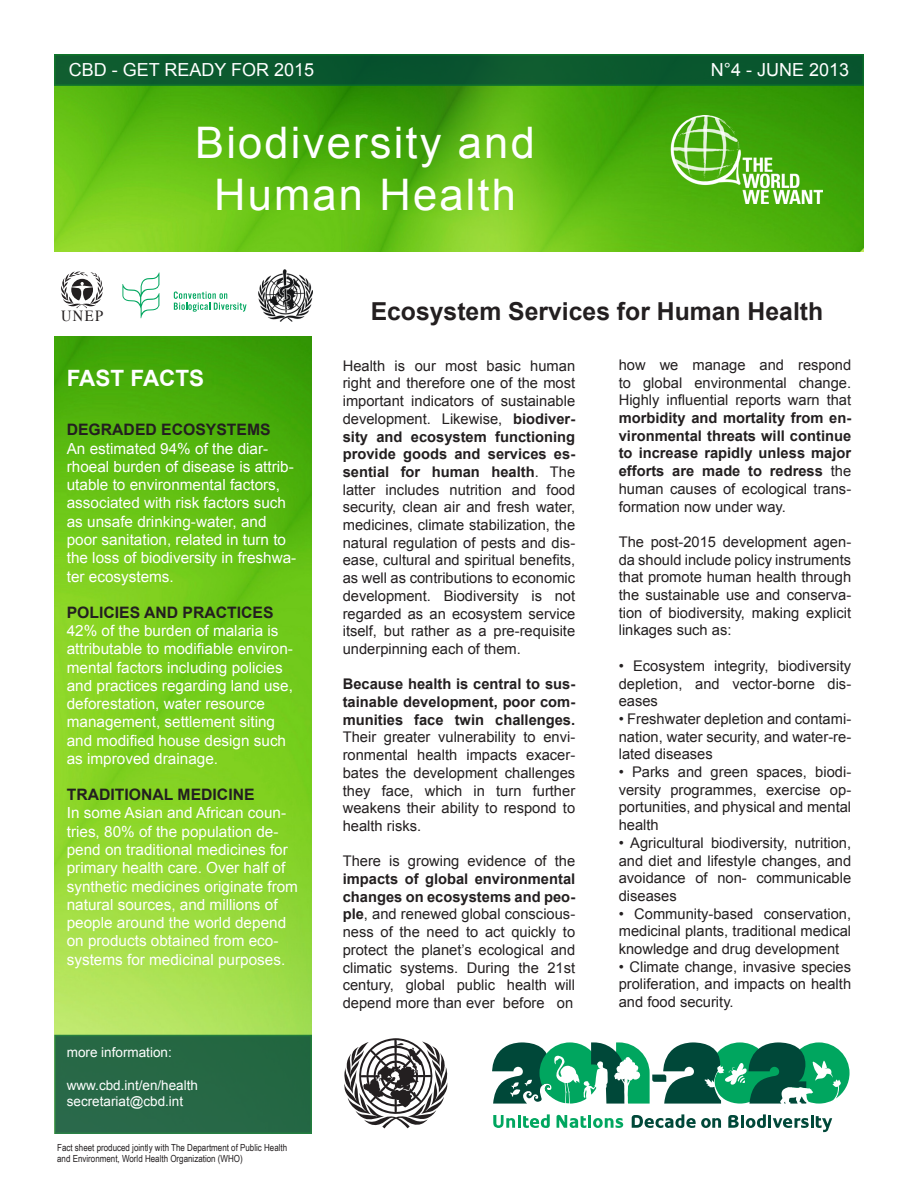
<style>
.page{position:relative;width:918px;height:1188px;background:#fff}
.page>*{position:absolute;margin:0;border:0;box-sizing:border-box;transform-origin:0 0}
.t1{font:43.5px "Arial";letter-spacing:.05em;color:#fff}
.t2{font:700 24.75px "Arial";color:#231f20}
.t3{font:700 22.5px "Arial";color:#fff}
.t4{font:18px "Arial";color:#fff}
.t5{font:700 15.75px "Arial";color:#231f20}
.t6{font:15.45px "Times";color:#231f20;scale:.94 1}
.t7{font:15.3px/18.3px "Arial";color:#fff}
.t8{font:14.7px/17.7px "Arial";color:#231f20;text-align:justify}
.t9{font:13.5px "Arial";color:#fff}
.t10{font:9.75px "Arial Narrow";color:#231f20}
.s1{font-weight:700}
</style>
<div class="page">
<img style="left:54px;top:86px;width:810px;height:166px">
<img style="left:54px;top:337px;width:258px;height:698px">
<div style="left:54px;top:54px;width:810px;height:32px;background:#0a582e;border:2px solid #063"></div>
<svg style="left:122px;top:273px;width:37px;height:45px"></svg>
<svg style="left:174px;top:292px;width:73px;height:20px"></svg>
<svg style="left:492px;top:1042px;width:358px;height:62px"></svg>
<svg style="left:493px;top:1114px;width:57px;height:14px"></svg>
<svg style="left:557px;top:1115px;width:66px;height:13px"></svg>
<svg style="left:632px;top:1114px;width:89px;height:14px"></svg>
<svg style="left:728px;top:1114px;width:104px;height:18px"></svg>
<svg style="left:344px;top:1038px;width:104px;height:90px"></svg>
<div style="left:54px;top:1035px;width:258px;height:99px;background:#266845;border:2px solid #063"></div>
<img style="left:668px;top:116px;width:155px;height:87px">
<svg style="left:61px;top:271px;width:42px;height:37px"></svg>
<img style="left:258px;top:269px;width:54px;height:52px">
<p class="t4" style="left:69px;top:58px;width:247px">CBD - GET READY FOR 2015</p>
<p class="t1" style="left:195px;top:114px;width:341px">Biodiversity and</p>
<p class="t1" style="left:214px;top:166px;width:303px">Human Health</p>
<p class="t4" style="left:711px;top:57px;width:140px">N°4 - JUNE 2013</p>
<p class="t6" style="left:61px;top:306px;width:46px">UNEP</p>
<p class="t3" style="left:67px;top:364px;width:139px">FAST FACTS</p>
<p class="t5" style="left:67px;top:419px;width:205px">DEGRADED ECOSYSTEMS</p>
<p class="t7" style="left:67px;top:439px;width:231px">An estimated 94% of the diar&shy;rhoeal burden of disease is attrib&shy;utable to environmental factors, associated with risk factors such as unsafe drinking-water, and poor sanitation, related in turn to the loss of biodiversity in freshwa&shy;ter ecosystems.</p>
<p class="t5" style="left:67px;top:602px;width:208px">POLICIES AND PRACTICES</p>
<p class="t7" style="left:67px;top:622px;width:228px">42% of the burden of malaria is attributable to modifiable environ&shy;mental factors including policies and practices regarding land use, deforestation, water resource management, settlement siting and modified house design such as improved drainage.</p>
<p class="t5" style="left:67px;top:784px;width:189px">TRADITIONAL MEDICINE</p>
<p class="t7" style="left:67px;top:804px;width:233px">In some Asian and African coun&shy;tries, 80% of the population de&shy;pend on traditional medicines for primary health care. Over half of synthetic medicines originate from natural sources, and millions of people around the world depend on products obtained from eco&shy;systems for medicinal purposes.</p>
<p class="t9" style="left:67px;top:1044px;width:107px">more information:</p>
<p class="t9" style="left:67px;top:1076px;width:133px">www.cbd.int/en/health</p>
<p class="t9" style="left:67px;top:1092px;width:118px">secretariat@cbd.int</p>
<p class="t10" style="left:57px;top:1140px;width:232px">Fact sheet produced jointly with The Department of Public Health</p>
<p class="t10" style="left:57px;top:1152px;width:187px">and Environment, World Health Organization (WHO)</p>
<p class="t2" style="left:371px;top:295px;width:454px">Ecosystem Services for Human Health</p>
<p class="t8" style="left:343px;top:357px;width:234px">Health is our most basic human right and therefore one of the most important indicators of sustainable development. Likewise, <span class="s1">biodiver&shy;sity and ecosystem functioning provide goods and services es&shy;sential for human health</span>. The latter includes nutrition and food security, clean air and fresh water, medicines, climate stabilization, the natural regulation of pests and dis&shy;ease, cultural and spiritual benefits, as well as contributions to economic development. Biodiversity is not regarded as an ecosystem service itself, but rather as a pre-requisite underpinning each of them.</p>
<p class="t8" style="left:343px;top:675px;width:234px"><span class="s1">Because health is central to sus&shy;tainable development, poor com&shy;munities face twin challenges.<br></span>Their greater vulnerability to envi&shy;ronmental health impacts exacer&shy;bates the development challenges they face, which in turn further weakens their ability to respond to health risks.</p>
<p class="t8" style="left:343px;top:852px;width:234px">There is growing evidence of the <span class="s1">impacts of global environmental changes on ecosystems and peo&shy;ple</span>, and renewed global conscious&shy;ness of the need to act quickly to protect the planet’s ecological and climatic systems. During the 21st century, global public health will depend more than ever before on</p>
<p class="t8" style="left:619px;top:356px;width:234px">how we manage and respond to global environmental change.<br>Highly influential reports warn that <span class="s1">morbidity and mortality from en&shy;vironmental threats will continue to increase rapidly unless major efforts are made to redress</span> the human causes of ecological trans&shy;formation now under way.</p>
<p class="t8" style="left:619px;top:533px;width:234px">The post-2015 development agen&shy;da should include policy instruments that promote human health through the sustainable use and conserva&shy;tion of biodiversity, making explicit linkages such as:</p>
<p class="t8" style="left:619px;top:657px;width:234px">• Ecosystem integrity, biodiversity depletion, and vector-borne dis&shy;eases</p>
<p class="t8" style="left:619px;top:710px;width:234px">• Freshwater depletion and contami&shy;nation, water security, and water-re&shy;lated diseases</p>
<p class="t8" style="left:619px;top:763px;width:234px">• Parks and green spaces, biodi&shy;versity programmes, exercise op&shy;portunities, and physical and mental health</p>
<p class="t8" style="left:619px;top:834px;width:234px">• Agricultural biodiversity, nutrition, and diet and lifestyle changes, and avoidance of non- communicable diseases</p>
<p class="t8" style="left:619px;top:905px;width:234px">• Community-based conservation, medicinal plants, traditional medical knowledge and drug development</p>
<p class="t8" style="left:619px;top:958px;width:234px">• Climate change, invasive species proliferation, and impacts on health and food security.</p>
</div>
